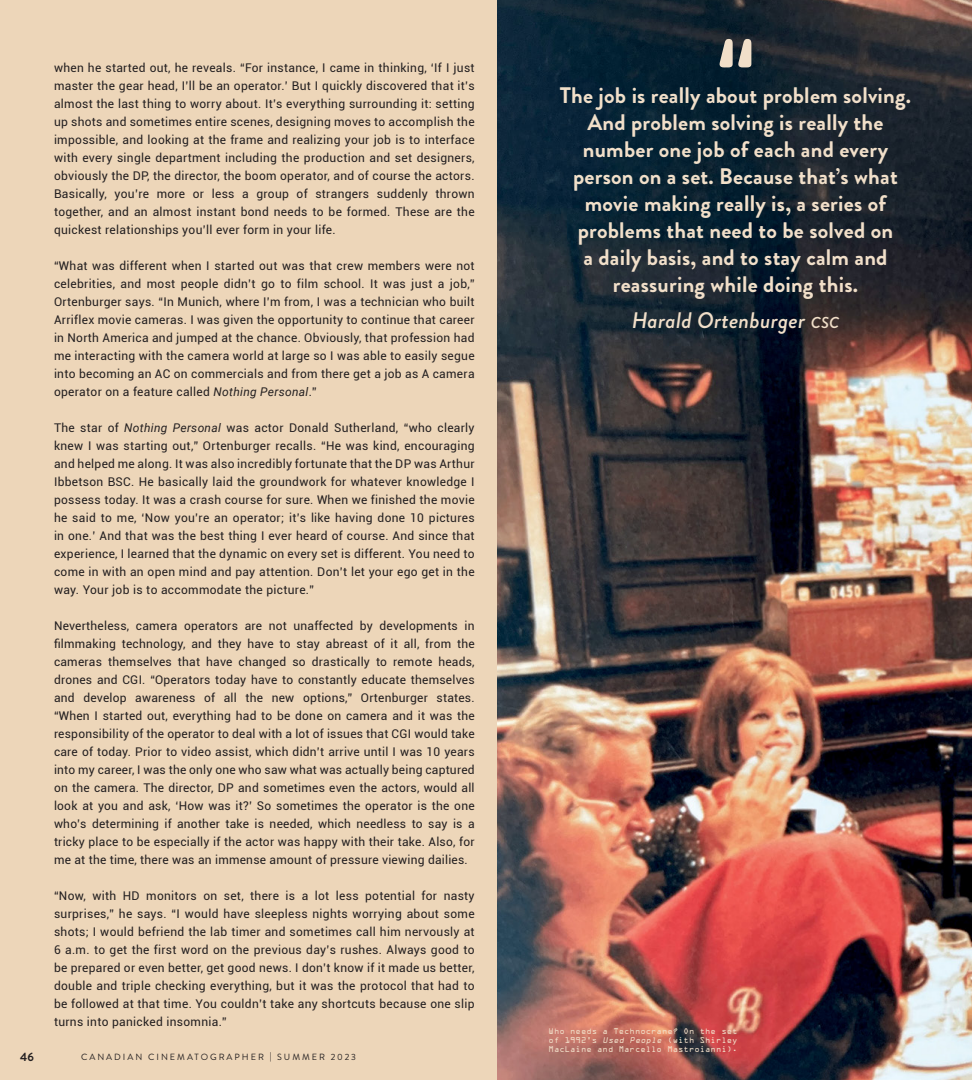
<style>
.page{position:relative;width:972px;height:1080px;background:#fff}
.page>*{position:absolute;margin:0;border:0;box-sizing:border-box;transform-origin:0 0}
.t1{font:72px "OCRA Std";color:#f1dfc9}
.t2{font:700 22.5px/27px "Brandon Grotesque";letter-spacing:.01em;color:#f1dfc9;text-align:center}
.t3{font:italic 500 22.5px "Brandon Grotesque";letter-spacing:.01em;color:#f1dfc9}
.t4{font:12px/18px "Roboto";letter-spacing:.025em;color:#231f20;text-align:justify}
.t5{font:700 12px "Brandon Grotesque";color:#231f20}
.t6{font:9px "Brandon Grotesque";letter-spacing:.22em;color:#231f20}
.t7{font:7.5px/9px "OCRA Std";color:#f1dfc9;text-align:justify}
.s1{font-style:italic}
.s2{font-size:15.75px}
</style>
<div class="page">
<div style="left:0;top:0;width:498px;height:1080px;background:#edd6b9"></div>
<img style="left:497px;top:0;width:475px;height:1080px">
<p class="t4" style="left:54px;top:58px;width:422px">when he started out, he reveals. “For instance, I came in thinking, ‘If I just master the gear head, I’ll be an operator.’ But I quickly discovered that it’s almost the last thing to worry about. It’s everything surrounding it: setting up shots and sometimes entire scenes, designing moves to accomplish the impossible, and looking at the frame and realizing your job is to interface with every single department including the production and set designers, obviously the DP, the director, the boom operator, and of course the actors.<br>Basically, you’re more or less a group of strangers suddenly thrown together, and an almost instant bond needs to be formed. These are the quickest relationships you’ll ever form in your life.</p>
<p class="t4" style="left:54px;top:256px;width:422px">“What was different when I started out was that crew members were not celebrities, and most people didn’t go to film school. It was just a job,” Ortenburger says. “In Munich, where I’m from, I was a technician who built Arriflex movie cameras. I was given the opportunity to continue that career in North America and jumped at the chance. Obviously, that profession had me interacting with the camera world at large so I was able to easily segue into becoming an AC on commercials and from there get a job as A camera operator on a feature called <span class="s1">Nothing Personal</span>.”</p>
<p class="t4" style="left:54px;top:418px;width:422px">The star of <span class="s1">Nothing Personal</span> was actor Donald Sutherland, “who clearly knew I was starting out,” Ortenburger recalls. “He was kind, encouraging and helped me along. It was also incredibly fortunate that the DP was Arthur Ibbetson BSC. He basically laid the groundwork for whatever knowledge I possess today. It was a crash course for sure. When we finished the movie he said to me, ‘Now you’re an operator; it’s like having done 10 pictures in one.’ And that was the best thing I ever heard of course. And since that experience, I learned that the dynamic on every set is different. You need to come in with an open mind and pay attention. Don’t let your ego get in the way. Your job is to accommodate the picture.”</p>
<p class="t4" style="left:54px;top:616px;width:422px">Nevertheless, camera operators are not unaffected by developments in filmmaking technology, and they have to stay abreast of it all, from the cameras themselves that have changed so drastically to remote heads, drones and CGI. “Operators today have to constantly educate themselves and develop awareness of all the new options,” Ortenburger states. “When I started out, everything had to be done on camera and it was the responsibility of the operator to deal with a lot of issues that CGI would take care of today. Prior to video assist, which didn’t arrive until I was 10 years into my career, I was the only one who saw what was actually being captured on the camera. The director, DP and sometimes even the actors, would all look at you and ask, ‘How was it?’ So sometimes the operator is the one who’s determining if another take is needed, which needless to say is a tricky place to be especially if the actor was happy with their take. Also, for me at the time, there was an immense amount of pressure viewing dailies.</p>
<p class="t4" style="left:54px;top:886px;width:422px">“Now, with HD monitors on set, there is a lot less potential for nasty surprises,” he says. “I would have sleepless nights worrying about some shots; I would befriend the lab timer and sometimes call him nervously at 6 a.m. to get the first word on the previous day’s rushes. Always good to be prepared or even better, get good news. I don’t know if it made us better, double and triple checking everything, but it was the protocol that had to be followed at that time. You couldn’t take any shortcuts because one slip turns into panicked insomnia.”</p>
<p class="t5" style="left:20px;top:1049px;width:15px">46</p>
<p class="t6" style="left:81px;top:1051px;width:276px">CANADIAN CINEMATOGRAPHER | SUMMER 2023</p>
<h1 class="t1" style="left:710px;top:36px;width:53px">“</h1>
<p class="t2" style="left:560px;top:82px;width:353px">The job is really about problem solving.<br>And problem solving is really the number one job of each and every person on a set. Because that’s what movie making really is, a series of problems that need to be solved on<br>a daily basis, and to stay calm and reassuring while doing this.</p>
<h2 class="t3" style="left:632px;top:304px;width:209px">Harald Ortenburger <span class="s2">CSC</span></h2>
<p class="t7" style="left:549px;top:1028px;width:191px">Who needs a Technocrane? On the set of 1992's <span class="s1">Used People</span> (with Shirley MacLaine and Marcello Mastroianni).</p>
</div>
